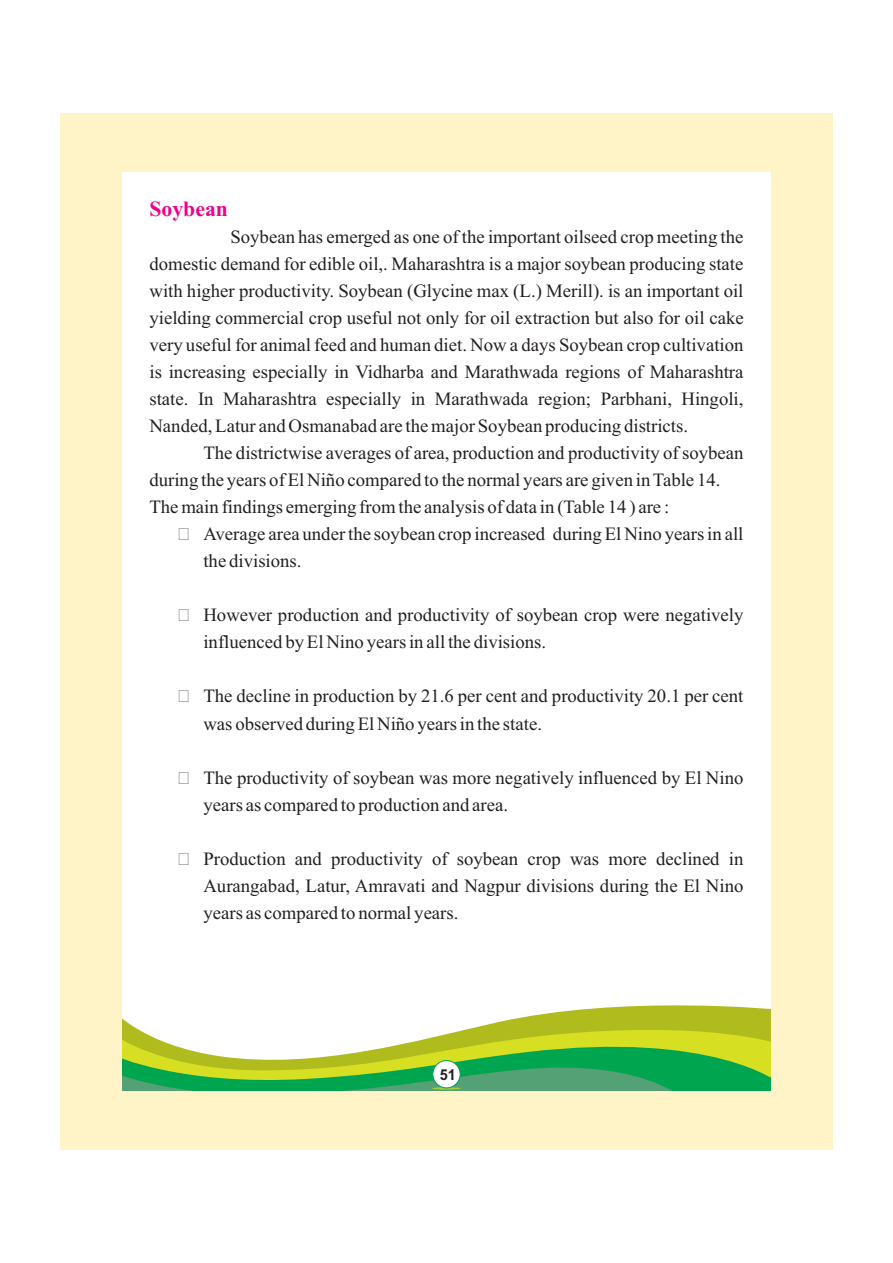
<style>
.page{position:relative;width:893px;height:1263px;background:#fff}
.page>*{position:absolute;margin:0;border:0;box-sizing:border-box;transform-origin:0 0}
.t1{font:700 21.75px "Times New Roman";color:#ed028c}
.t2{font:18.75px/27px "Times New Roman";color:#231f20}
.t3{font:700 15px "Arial";color:#231f20;scale:.96 1}
</style>
<div class="page">
<div style="left:60px;top:113px;width:773px;height:1037px;background:#fef4c8"></div>
<div style="left:122px;top:172px;width:648px;height:918px;background:#fff"></div>
<svg style="left:122px;top:1005px;width:648px;height:14px"></svg>
<svg style="left:122px;top:1019px;width:648px;height:11px"></svg>
<svg style="left:122px;top:1030px;width:648px;height:60px"></svg>
<hr style="left:432px;top:1087px;width:29px;height:2px;background:#a6ce39;border-radius:50%">
<div style="left:432px;top:1060px;width:28px;height:28px;background:#fff;border:1px solid #00a54f;border-radius:50%"></div>
<p class="t1" style="left:149px;top:202px;width:80px">Soybean</p>
<p class="t2" style="left:149px;top:225px;width:596px;text-align:justify;text-indent:81px">Soybean has emerged as one of the important oilseed crop meeting the domestic demand for edible oil,. Maharashtra is a major soybean producing state with higher productivity. Soybean (Glycine max (L.) Merill). is an important oil yielding commercial crop useful not only for oil extraction but also for oil cake very useful for animal feed and human diet. Now a days Soybean crop cultivation is increasing especially in Vidharba and Marathwada regions of Maharashtra state. In Maharashtra especially in Marathwada region; Parbhani, Hingoli, Nanded, Latur and Osmanabad are the major Soybean producing districts.</p>
<p class="t2" style="left:149px;top:441px;width:596px;text-indent:54px">The districtwise averages of area, production and productivity of soybean during the years of El Niño compared to the normal years are given in Table 14.<br>The main findings emerging from the analysis of data in (Table 14 ) are :</p>
<p class="t2" style="left:203px;top:522px;width:542px;text-indent:-27px">? Average area under the soybean crop increased during El Nino years in all the divisions.</p>
<p class="t2" style="left:203px;top:603px;width:542px;text-indent:-27px">? However production and productivity of soybean crop were negatively influenced by El Nino years in all the divisions.</p>
<p class="t2" style="left:203px;top:684px;width:542px;text-indent:-27px">? The decline in production by 21.6 per cent and productivity 20.1 per cent was observed during El Niño years in the state.</p>
<p class="t2" style="left:203px;top:765px;width:541px;text-indent:-27px">? The productivity of soybean was more negatively influenced by El Nino years as compared to production and area.</p>
<p class="t2" style="left:203px;top:846px;width:542px;text-align:justify;text-indent:-27px">? Production and productivity of soybean crop was more declined in Aurangabad, Latur, Amravati and Nagpur divisions during the El Nino years as compared to normal years.</p>
<p class="t3" style="left:440px;top:1069px;width:18px">51</p>
</div>
